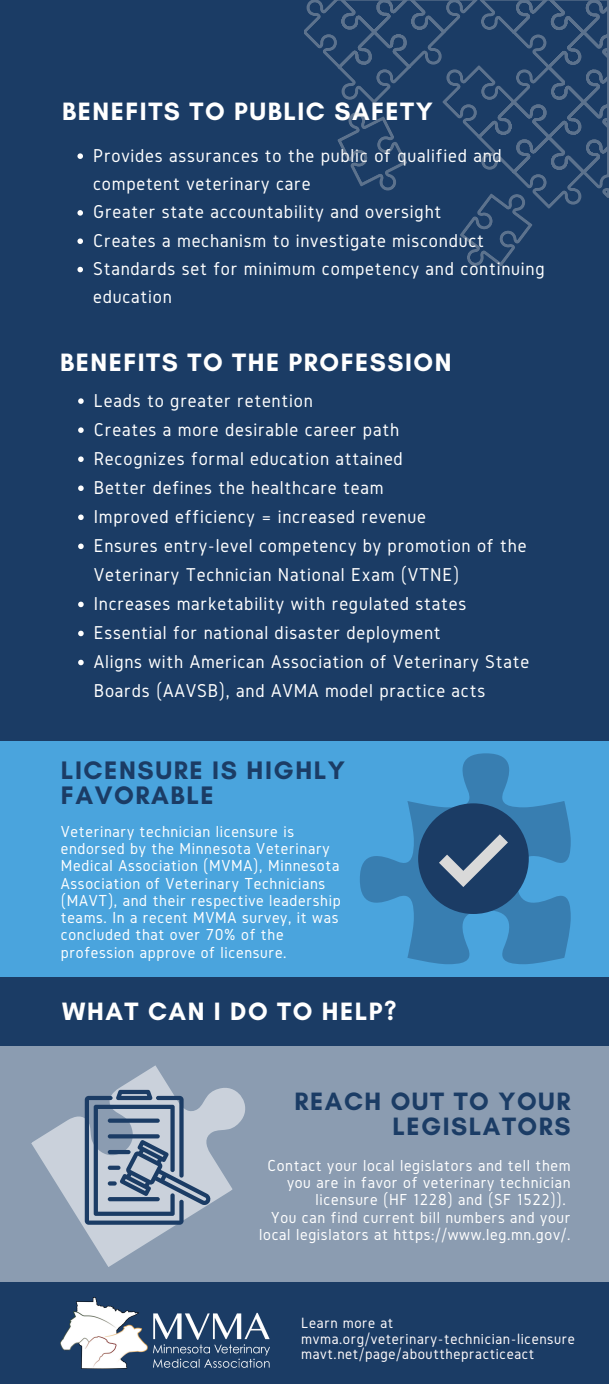
<style>
.page{position:relative;width:609px;height:1386px;background:#fff}
.page>*{position:absolute;margin:0;border:0;box-sizing:border-box;transform-origin:0 0}
.t1{font:700 25.9px/24.8px "Glacial Indifference";letter-spacing:.06em;color:#1b3c65}
.t2{font:700 25.55px "Glacial Indifference";letter-spacing:.06em;color:#fff}
.t3{font:700 25.55px/24.8px "Glacial Indifference";letter-spacing:.06em;color:#1b3c65;text-align:right}
.t4{font:19.43px/29.1px "Gidole";letter-spacing:.04em;color:#fff}
.t5{font:16.62px/17.3px "Gidole";letter-spacing:.04em;color:#fff;text-align:right}
.t6{font:15.4px/15.4px "Gidole";letter-spacing:.04em;color:#fffbfc}
</style>
<div class="page">
<div style="left:0;top:0;width:609px;height:1383px;background:#1b3c65"></div>
<svg style="left:77px;top:153px;width:6px;height:6px"></svg>
<svg style="left:77px;top:210px;width:6px;height:6px"></svg>
<svg style="left:77px;top:238px;width:6px;height:6px"></svg>
<svg style="left:77px;top:267px;width:6px;height:5px"></svg>
<svg style="left:304px;top:0;width:304px;height:266px"></svg>
<img style="left:61px;top:1298px;width:208px;height:71px">
<svg style="left:78px;top:398px;width:6px;height:6px"></svg>
<svg style="left:78px;top:427px;width:6px;height:6px"></svg>
<svg style="left:78px;top:456px;width:6px;height:6px"></svg>
<svg style="left:78px;top:485px;width:6px;height:6px"></svg>
<svg style="left:78px;top:515px;width:6px;height:5px"></svg>
<svg style="left:78px;top:544px;width:6px;height:5px"></svg>
<svg style="left:78px;top:602px;width:6px;height:5px"></svg>
<svg style="left:78px;top:631px;width:6px;height:5px"></svg>
<svg style="left:78px;top:660px;width:6px;height:5px"></svg>
<div style="left:0;top:1046px;width:609px;height:236px;background:#8b9cb1"></div>
<svg style="left:31px;top:1065px;width:215px;height:202px"></svg>
<svg style="left:85px;top:1090px;width:126px;height:135px"></svg>
<div style="left:0;top:741px;width:609px;height:236px;background:#4aa4dd"></div>
<svg style="left:360px;top:753px;width:211px;height:211px"></svg>
<svg style="left:418px;top:803px;width:111px;height:111px;background:#315880"></svg>
<h2 class="t2" style="left:62px;top:96px;width:372px">BENEFITS TO PUBLIC SAFETY</h2>
<p class="t4" style="left:93px;top:141px;width:453px;line-height:28.3px">Provides assurances to the public of qualified and competent veterinary care<br>Greater state accountability and oversight<br>Creates a mechanism to investigate misconduct Standards set for minimum competency and continuing education</p>
<h2 class="t2" style="left:60px;top:347px;width:393px">BENEFITS TO THE PROFESSION</h2>
<p class="t4" style="left:94px;top:385px;width:437px">Leads to greater retention<br>Creates a more desirable career path<br>Recognizes formal education attained<br>Better defines the healthcare team<br>Improved efficiency = increased revenue<br>Ensures entry-level competency by promotion of the Veterinary Technician National Exam (VTNE)<br>Increases marketability with regulated states Essential for national disaster deployment<br>Aligns with American Association of Veterinary State Boards (AAVSB), and AVMA model practice acts</p>
<h1 class="t1" style="left:61px;top:757px;width:286px">LICENSURE IS HIGHLY<br>FAVORABLE</h1>
<p class="t5" style="left:61px;top:822px;width:281px;text-align:left">Veterinary technician licensure is endorsed by the Minnesota Veterinary Medical Association (MVMA), Minnesota Association of Veterinary Technicians (MAVT), and their respective leadership teams. In a recent MVMA survey, it was concluded that over 70% of the profession approve of licensure.</p>
<h2 class="t2" style="left:62px;top:996px;width:336px">WHAT CAN I DO TO HELP?</h2>
<h2 class="t3" style="left:295px;top:1088px;width:278px">REACH OUT TO YOUR<br>LEGISLATORS</h2>
<p class="t5" style="left:259px;top:1156px;width:313px">Contact your local legislators and tell them you are in favor of veterinary technician licensure (HF 1228) and (SF 1522)).<br>You can find current bill numbers and your local legislators at https://www.leg.mn.gov/.</p>
<p class="t6" style="left:301px;top:1315px;width:275px">Learn more at mvma.org/veterinary-technician-licensure mavt.net/page/aboutthepracticeact</p>
</div>
